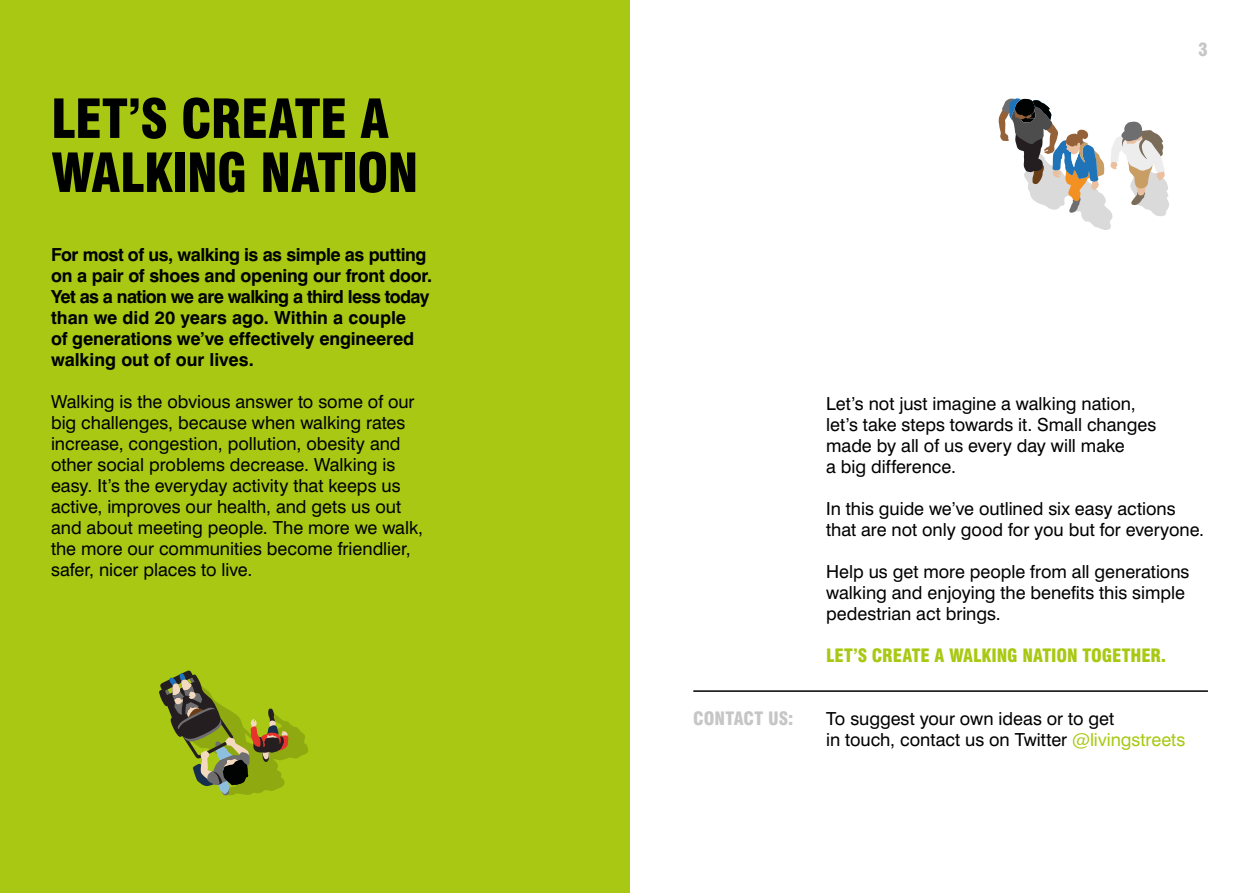
<style>
.page{position:relative;width:1259px;height:893px;background:#fff}
.page>*{position:absolute;margin:0;border:0;box-sizing:border-box;transform-origin:0 0}
.t1{font:900 condensed 52.5px/54px "Swiss 721 BT";letter-spacing:-.01em;color:#000}
.t2{font:18px/21px "Swiss 721 BT";color:#000}
.t3{font:700 18px/21px "Swiss 721 BT";letter-spacing:-.015em;color:#000}
.t4{font:900 condensed 18px "Swiss 721 BT";color:#a8c813}
.t5{font:900 condensed 18px "Swiss 721 BT";letter-spacing:-.005em;color:#c6c6c6}
.s1{color:#a8c813}
</style>
<div class="page">
<div style="left:0;top:0;width:629px;height:893px;background:#a8c813"></div>
<hr style="left:693px;top:690px;width:515px;height:2px;background:#000">
<svg style="left:998px;top:98px;width:171px;height:132px"></svg>
<svg style="left:159px;top:670px;width:149px;height:126px"></svg>
<h1 class="t1" style="left:51px;top:92px;width:369px">LET’S CREATE A<br>WALKING NATION</h1>
<p class="t5" style="left:1198px;top:39px;width:11px">3</p>
<p class="t3" style="left:51px;top:244px;width:383px">For most of us, walking is as simple as putting on a pair of shoes and opening our front door.<br>Yet as a nation we are walking a third less today than we did 20 years ago. Within a couple<br>of generations we’ve effectively engineered walking out of our lives.</p>
<p class="t2" style="left:51px;top:391px;width:373px">Walking is the obvious answer to some of our big challenges, because when walking rates increase, congestion, pollution, obesity and other social problems decrease. Walking is easy. It’s the everyday activity that keeps us active, improves our health, and gets us out and about meeting people. The more we walk, the more our communities become friendlier, safer, nicer places to live.</p>
<p class="t2" style="left:826px;top:393px;width:331px">Let’s not just imagine a walking nation, let’s take steps towards it. Small changes made by all of us every day will make<br>a big difference.</p>
<p class="t2" style="left:826px;top:498px;width:379px">In this guide we’ve outlined six easy actions that are not only good for you but for everyone.</p>
<p class="t2" style="left:826px;top:561px;width:365px">Help us get more people from all generations walking and enjoying the benefits this simple pedestrian act brings.</p>
<p class="t4" style="left:826px;top:645px;width:341px">LET’S CREATE A WALKING NATION TOGETHER.</p>
<p class="t5" style="left:693px;top:708px;width:102px">CONTACT US:</p>
<p class="t2" style="left:826px;top:708px;width:361px">To suggest your own ideas or to get<br>in touch, contact us on Twitter <span class="s1">@livingstreets</span></p>
</div>
